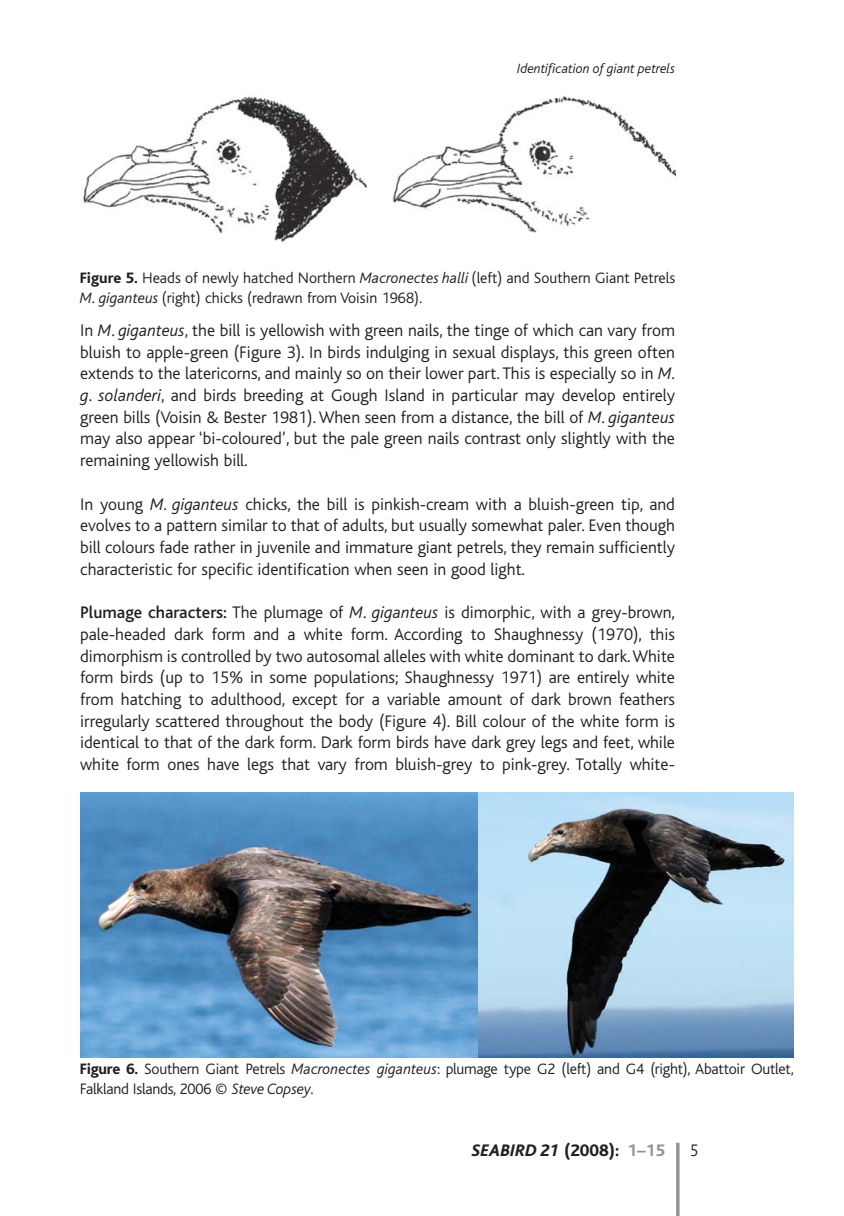
<style>
.page{position:relative;width:844px;height:1216px;background:#fff}
.page>*{position:absolute;margin:0;border:0;box-sizing:border-box;transform-origin:0 0}
.t1{font:300 17.5px/21.7px "Bliss";color:#231f20;text-align:justify}
.t2{font:italic 800 17.5px "Bliss";color:#231f20}
.t3{font:300 17.5px "Bliss";color:#231f20;scale:.9 1}
.t4{font:300 15.75px/19.2px "Bliss";letter-spacing:-.015em;color:#231f20}
.t5{font:italic 300 14px "Bliss";color:#231f20}
.s1{font-weight:800}
.s2{font-style:italic}
.s3{font-weight:500}
.s4{font-style:normal}
.s5{font-style:normal;color:#939598}
</style>
<div class="page">
<img style="left:80px;top:792px;width:713px;height:265px">
<img style="left:83px;top:95px;width:283px;height:148px">
<img style="left:392px;top:96px;width:283px;height:137px">
<hr style="left:676px;top:1142px;width:3px;height:73px;background:#939598">
<p class="t5" style="left:517px;top:63px;width:159px">Identification of giant petrels</p>
<p class="t4" style="left:80px;top:269px;width:597px"><span class="s1">Figure 5.</span> Heads of newly hatched Northern <span class="s2">Macronectes halli</span> (left) and Southern Giant Petrels<br><span class="s2">M</span>. <span class="s2">giganteus</span> (right) chicks (redrawn from Voisin 1968).</p>
<p class="t1" style="left:80px;top:320px;width:596px">In <span class="s2">M</span>. <span class="s2">giganteus</span>, the bill is yellowish with green nails, the tinge of which can vary from bluish to apple-green (Figure 3). In birds indulging in sexual displays, this green often extends to the latericorns, and mainly so on their lower part. This is especially so in <span class="s2">M</span>. <span class="s2">g</span>. <span class="s2">solanderi</span>, and birds breeding at Gough Island in particular may develop entirely green bills (Voisin &amp; Bester 1981). When seen from a distance, the bill of <span class="s2">M</span>. <span class="s2">giganteus </span>may also appear ‘bi-coloured’, but the pale green nails contrast only slightly with the remaining yellowish bill.</p>
<p class="t1" style="left:80px;top:493px;width:596px">In young <span class="s2">M</span>. <span class="s2">giganteus</span> chicks, the bill is pinkish-cream with a bluish-green tip, and evolves to a pattern similar to that of adults, but usually somewhat paler. Even though bill colours fade rather in juvenile and immature giant petrels, they remain sufficiently characteristic for specific identification when seen in good light.</p>
<p class="t1" style="left:80px;top:602px;width:596px"><span class="s3">Plumage characters:</span> The plumage of <span class="s2">M</span>. <span class="s2">giganteus</span> is dimorphic, with a grey-brown, pale-headed dark form and a white form. According to Shaughnessy (1970), this dimorphism is controlled by two autosomal alleles with white dominant to dark.White form birds (up to 15% in some populations; Shaughnessy 1971) are entirely white from hatching to adulthood, except for a variable amount of dark brown feathers irregularly scattered throughout the body (Figure 4). Bill colour of the white form is identical to that of the dark form. Dark form birds have dark grey legs and feet, while white form ones have legs that vary from bluish-grey to pink-grey. Totally white-</p>
<p class="t4" style="left:80px;top:1060px;width:715px"><span class="s1">Figure 6.</span> Southern Giant Petrels <span class="s2">Macronectes giganteus</span>: plumage type G2 (left) and G4 (right), Abattoir Outlet,<br>Falkland Islands, 2006 © <span class="s2">Steve Copsey</span>.</p>
<p class="t2" style="left:472px;top:1143px;width:195px">SEABIRD 21 <span class="s4">(2008):</span> <span class="s5">1–15</span></p>
<p class="t3" style="left:690px;top:1141px;width:11px">5</p>
</div>
